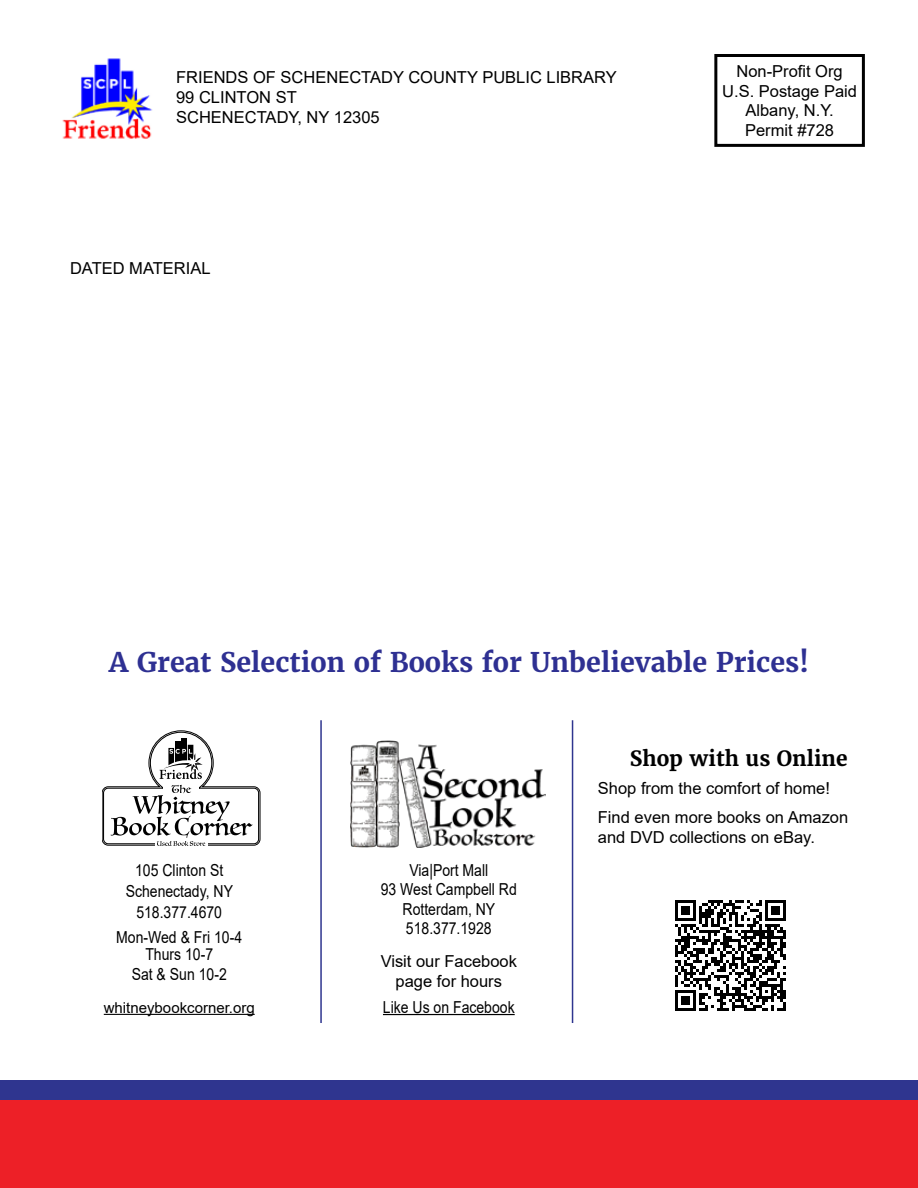
<style>
.page{position:relative;width:918px;height:1188px;background:#fff}
.page>*{position:absolute;margin:0;border:0;box-sizing:border-box;transform-origin:0 0}
.t1{font:700 27px "Merriweather";color:#2e3092}
.t2{font:700 21px "Merriweather";color:#000}
.t3{font:16.5px/19.8px "Arial";color:#000;text-align:center}
.t4{font:16.5px/19.5px "Arial";color:#000;text-align:center;scale:.85 1}
.t5{font:15px "Arial";color:#000}
</style>
<div class="page">
<div style="left:714px;top:54px;width:151px;height:93px;border:3px solid #000"></div>
<img style="left:62px;top:58px;width:90px;height:81px">
<hr style="left:104px;top:1014px;width:151px;height:1px;background:#000">
<img style="left:350px;top:741px;width:195px;height:107px">
<hr style="left:383px;top:1014px;width:132px;height:1px;background:#000">
<hr style="left:320px;top:720px;width:2px;height:303px;background:#2f358f">
<hr style="left:572px;top:720px;width:1px;height:303px;background:#2f358f">
<div style="left:0;top:1080px;width:918px;height:20px;background:#2f358f"></div>
<div style="left:0;top:1100px;width:918px;height:88px;background:#ed2027"></div>
<svg style="left:675px;top:900px;width:111px;height:111px"></svg>
<svg style="left:102px;top:731px;width:158px;height:115px"></svg>
<p class="t3" style="left:176px;top:67px;width:442px;text-align:left">FRIENDS OF SCHENECTADY COUNTY PUBLIC LIBRARY<br>99 CLINTON ST<br>SCHENECTADY, NY 12305</p>
<p class="t3" style="left:70px;top:259px;width:142px">DATED MATERIAL</p>
<p class="t3" style="left:722px;top:61px;width:136px">Non-Profit Org<br>U.S. Postage Paid<br>Albany, N.Y.<br>Permit #728</p>
<h1 class="t1" style="left:109px;top:645px;width:701px">A Great Selection of Books for Unbelievable Prices!</h1>
<p class="t4" style="left:126px;top:860px;width:128px;line-height:21px">105 Clinton St<br>Schenectady, NY<br>518.377.4670</p>
<p class="t4" style="left:116px;top:929px;width:150px;line-height:16.5px">Mon-Wed &amp; Fri 10-4<br>Thurs 10-7</p>
<p class="t4" style="left:132px;top:964px;width:113px">Sat &amp; Sun 10-2</p>
<p class="t5" style="left:104px;top:997px;width:152px">whitneybookcorner.org</p>
<p class="t4" style="left:381px;top:860px;width:162px">Via|Port Mall<br>93 West Campbell Rd<br>Rotterdam, NY<br>518.377.1928</p>
<p class="t3" style="left:381px;top:952px;width:138px">Visit our Facebook page for hours</p>
<p class="t4" style="left:383px;top:997px;width:156px">Like Us on Facebook</p>
<p class="t2" style="left:630px;top:745px;width:220px">Shop with us Online</p>
<p class="t3" style="left:598px;top:774px;width:252px;line-height:28.8px;text-align:left">Shop from the comfort of home!<br>Find even more books on Amazon</p>
<p class="t3" style="left:598px;top:827px;width:219px">and DVD collections on eBay.</p>
</div>
